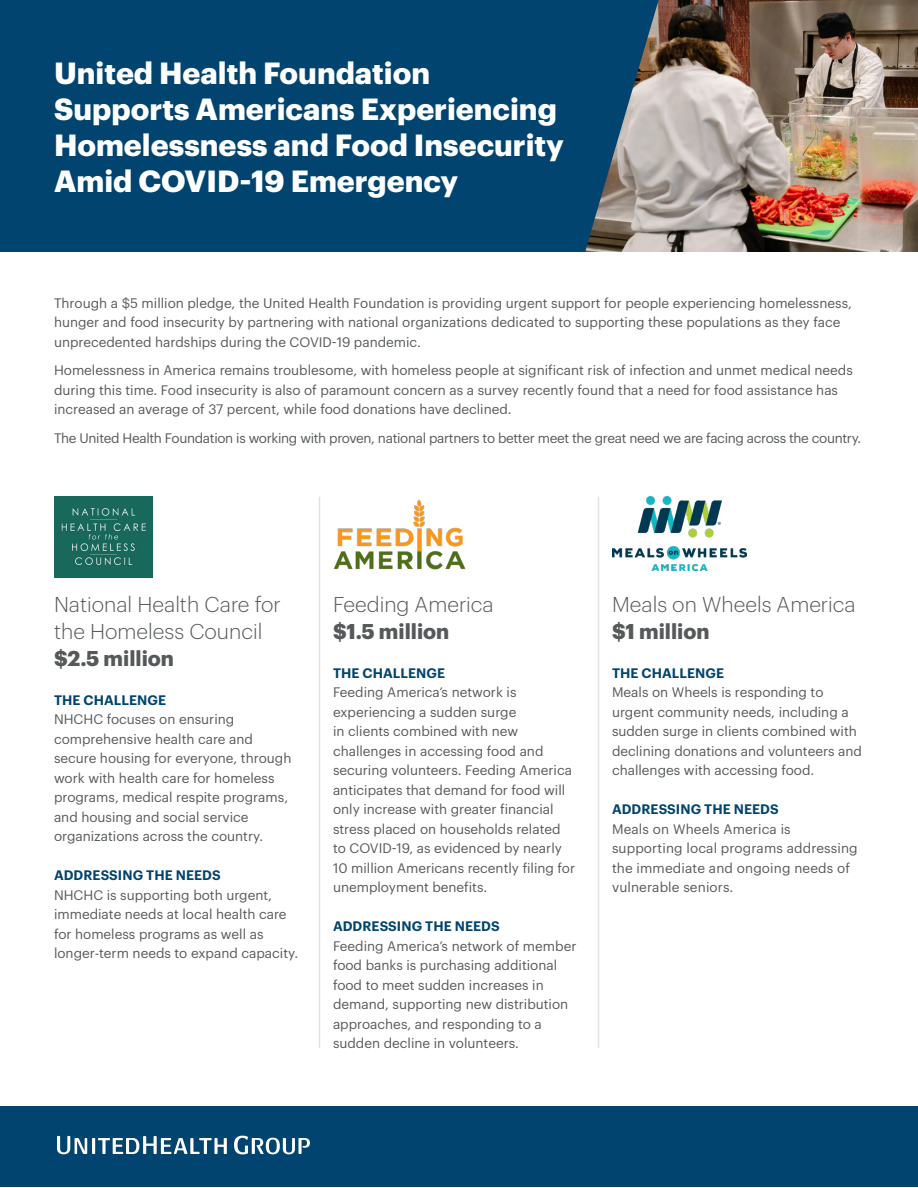
<style>
.page{position:relative;width:918px;height:1188px;background:#fff}
.page>*{position:absolute;margin:0;border:0;box-sizing:border-box;transform-origin:0 0}
.t1{font:700 30px/36px "Graphik";color:#fff}
.t2{font:300 21px/27px "Graphik";color:#56595a}
.t3{font:700 21px "Graphik";color:#56595a}
.t4{font:13.5px/19.5px "Graphik";color:#56595a}
.t5{font:13.5px "Graphik";letter-spacing:-.025em;color:#56595a}
.t6{font:600 13.5px "Graphik";letter-spacing:.005em;color:#00446f}
</style>
<div class="page">
<div style="left:0;top:1106px;width:918px;height:81px;background:#00446f"></div>
<hr style="left:92px;top:1138px;width:3px;height:16px;background:#fff">
<svg style="left:57px;top:1136px;width:30px;height:18px"></svg>
<svg style="left:234px;top:1136px;width:76px;height:18px"></svg>
<svg style="left:98px;top:1136px;width:129px;height:18px"></svg>
<img style="left:659px;top:0;width:259px;height:252px">
<div style="left:0;top:0;width:659px;height:252px;background:#00446f"></div>
<img style="left:333px;top:499px;width:133px;height:71px">
<img style="left:613px;top:497px;width:133px;height:73px">
<hr style="left:319px;top:497px;width:1px;height:551px;background:#e1e3e3">
<hr style="left:598px;top:497px;width:1px;height:551px;background:#e1e3e3">
<img style="left:54px;top:497px;width:99px;height:81px">
<p class="t1" style="left:54px;top:53px;width:511px">United Health Foundation<br>Supports Americans Experiencing<br>Homelessness and Food Insecurity<br>Amid COVID-19 Emergency</p>
<p class="t4" style="left:54px;top:292px;width:800px">Through a $5 million pledge, the United Health Foundation is providing urgent support for people experiencing homelessness, hunger and food insecurity by partnering with national organizations dedicated to supporting these populations as they face unprecedented hardships during the COVID-19 pandemic.</p>
<p class="t4" style="left:54px;top:359px;width:800px">Homelessness in America remains troublesome, with homeless people at significant risk of infection and unmet medical needs during this time. Food insecurity is also of paramount concern as a survey recently found that a need for food assistance has increased an average of 37 percent, while food donations have declined.</p>
<p class="t5" style="left:54px;top:428px;width:809px">The United Health Foundation is working with proven, national partners to better meet the great need we are facing across the country.</p>
<p class="t2" style="left:54px;top:589px;width:228px">National Health Care for the Homeless Council</p>
<p class="t3" style="left:54px;top:642px;width:122px">$2.5 million</p>
<p class="t6" style="left:54px;top:689px;width:114px">THE CHALLENGE</p>
<p class="t4" style="left:54px;top:708px;width:239px">NHCHC focuses on ensuring comprehensive health care and secure housing for everyone, through work with health care for homeless programs, medical respite programs, and housing and social service organizations across the country.</p>
<p class="t6" style="left:54px;top:865px;width:168px">ADDRESSING THE NEEDS</p>
<p class="t4" style="left:54px;top:884px;width:246px">NHCHC is supporting both urgent, immediate needs at local health care for homeless programs as well as longer-term needs to expand capacity.</p>
<p class="t2" style="left:333px;top:589px;width:162px">Feeding America</p>
<p class="t3" style="left:333px;top:615px;width:118px">$1.5 million</p>
<p class="t6" style="left:333px;top:662px;width:114px">THE CHALLENGE</p>
<p class="t4" style="left:333px;top:681px;width:244px">Feeding America’s network is experiencing a sudden surge<br>in clients combined with new challenges in accessing food and securing volunteers. Feeding America anticipates that demand for food will only increase with greater financial stress placed on households related to COVID-19, as evidenced by nearly 10 million Americans recently filing for unemployment benefits.</p>
<p class="t6" style="left:333px;top:916px;width:168px">ADDRESSING THE NEEDS</p>
<p class="t4" style="left:333px;top:935px;width:245px">Feeding America’s network of member food banks is purchasing additional food to meet sudden increases in demand, supporting new distribution approaches, and responding to a sudden decline in volunteers.</p>
<p class="t2" style="left:612px;top:589px;width:245px">Meals on Wheels America</p>
<p class="t3" style="left:612px;top:615px;width:99px">$1 million</p>
<p class="t6" style="left:612px;top:662px;width:114px">THE CHALLENGE</p>
<p class="t4" style="left:612px;top:681px;width:251px">Meals on Wheels is responding to urgent community needs, including a sudden surge in clients combined with declining donations and volunteers and challenges with accessing food.</p>
<p class="t6" style="left:612px;top:799px;width:168px">ADDRESSING THE NEEDS</p>
<p class="t4" style="left:612px;top:818px;width:247px">Meals on Wheels America is supporting local programs addressing the immediate and ongoing needs of vulnerable seniors.</p>
</div>
